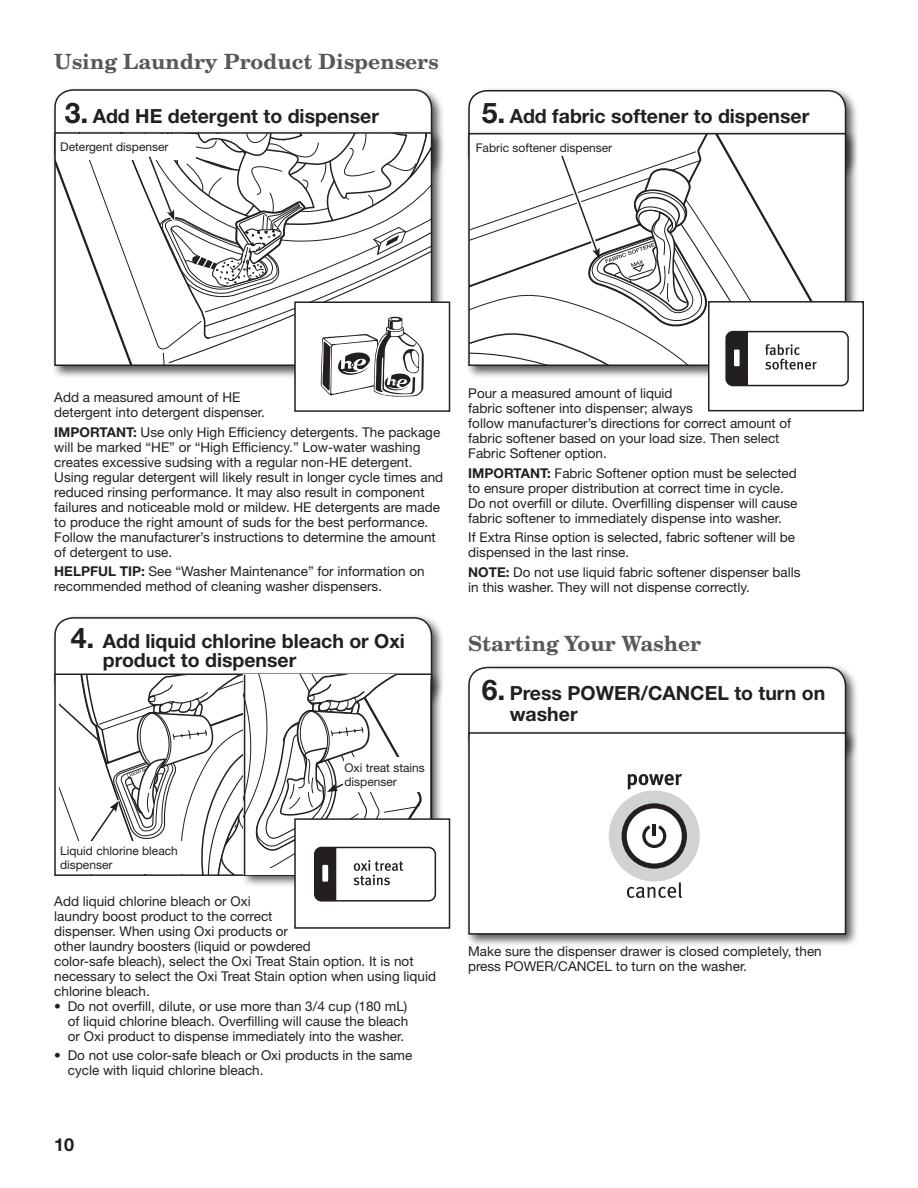
<style>
.page{position:relative;width:918px;height:1188px;background:#fff}
.page>*{position:absolute;margin:0;border:0;box-sizing:border-box;transform-origin:0 0}
.t1{font:700 21px "New Century Schlbk LT Std";color:#57585a}
.t2{font:700 19.5px/19.5px "Helvetica Neue LT Std";color:#231f20}
.t3{font:700 18px "Helvetica Neue LT Std";color:#231f20}
.t4{font:13.5px/15px "Helvetica Neue LT Std";color:#231f20}
.t5{font:12px/13.5px "Helvetica Neue LT Std";color:#231f20}
.s1{font-size:28.5px}
.s2{font-weight:700}
</style>
<div class="page">
<div style="left:51px;top:614px;width:394px;height:98px;background:#231f20;opacity:.75"></div>
<div style="left:55px;top:618px;width:377px;height:80px;background:#fff;border-radius:18px"></div>
<div style="left:54px;top:617px;width:378px;height:82px;border:2px solid #231f20;border-radius:18px"></div>
<div style="left:51px;top:86px;width:394px;height:98px;background:#231f20;opacity:.75"></div>
<div style="left:55px;top:90px;width:377px;height:80px;background:#fff;border-radius:18px"></div>
<div style="left:54px;top:89px;width:378px;height:82px;border:2px solid #231f20;border-radius:18px"></div>
<div style="left:51px;top:129px;width:394px;height:250px;background:#231f20;opacity:.75"></div>
<svg style="left:57px;top:135px;width:17px;height:215px"></svg>
<div style="left:465px;top:87px;width:394px;height:98px;background:#231f20;opacity:.75"></div>
<div style="left:469px;top:91px;width:377px;height:80px;background:#fff;border-radius:18px"></div>
<div style="left:468px;top:90px;width:378px;height:82px;border:2px solid #231f20;border-radius:18px"></div>
<div style="left:465px;top:129px;width:394px;height:250px;background:#231f20;opacity:.75"></div>
<svg style="left:817px;top:136px;width:26px;height:165px"></svg>
<div style="left:465px;top:663px;width:394px;height:104px;background:#231f20;opacity:.75"></div>
<div style="left:469px;top:668px;width:377px;height:85px;background:#fff;border-radius:18px"></div>
<div style="left:468px;top:667px;width:378px;height:87px;border:2px solid #231f20;border-radius:18px"></div>
<div style="left:465px;top:729px;width:394px;height:218px;background:#231f20;opacity:.75"></div>
<div style="left:469px;top:733px;width:377px;height:201px;background:#fff"></div>
<div style="left:609px;top:790px;width:91px;height:92px;background:#d1d2d4;border-radius:50%"></div>
<div style="left:622px;top:803px;width:65px;height:66px;background:#231f20;border-radius:50%"></div>
<div style="left:627px;top:808px;width:55px;height:56px;background:#fff;border-radius:50%"></div>
<svg style="left:628px;top:774px;width:54px;height:16px"></svg>
<svg style="left:627px;top:882px;width:55px;height:16px"></svg>
<svg style="left:642px;top:825px;width:24px;height:23px"></svg>
<div style="left:468px;top:732px;width:378px;height:203px;border:2px solid #231f20"></div>
<div style="left:60px;top:134px;width:136px;height:25px;background:#fff"></div>
<div style="left:295px;top:302px;width:155px;height:109px;background:#fff"></div>
<div style="left:294px;top:302px;width:156px;height:110px;border:2px solid #231f20"></div>
<div style="left:709px;top:302px;width:154px;height:109px;background:#fff"></div>
<div style="left:708px;top:301px;width:156px;height:110px;border:2px solid #231f20"></div>
<div style="left:725px;top:331px;width:124px;height:55px;border:2px solid #231f20;border-radius:7px"></div>
<svg style="left:469px;top:134px;width:348px;height:252px"></svg>
<svg style="left:74px;top:133px;width:358px;height:264px"></svg>
<div style="left:240px;top:671px;width:203px;height:216px;background:#231f20;opacity:.75"></div>
<div style="left:295px;top:819px;width:155px;height:109px;background:#fff"></div>
<div style="left:314px;top:847px;width:122px;height:55px;border:2px solid #231f20;border-radius:7px"></div>
<div style="left:294px;top:818px;width:156px;height:111px;border:2px solid #231f20"></div>
<svg style="left:59px;top:674px;width:373px;height:227px"></svg>
<h1 class="t1" style="left:54px;top:49px;width:386px">Using Laundry Product Dispensers</h1>
<h2 class="t2" style="left:65px;top:106px;width:316px"><span class="s1">3.</span> Add HE detergent to dispenser</h2>
<h2 class="t2" style="left:482px;top:106px;width:329px"><span class="s1">5.</span> Add fabric softener to dispenser</h2>
<p class="t5" style="left:60px;top:140px;width:110px">Detergent dispenser</p>
<p class="t5" style="left:476px;top:141px;width:138px">Fabric softener dispenser</p>
<p class="t4" style="left:54px;top:390px;width:212px">Add a measured amount of HE detergent into detergent dispenser.</p>
<p class="t4" style="left:54px;top:424px;width:390px"><span class="s2">IMPORTANT:</span> Use only High Efficiency detergents. The package will be marked “HE” or “High Efficiency.” Low-water washing creates excessive sudsing with a regular non-HE detergent.<br>Using regular detergent will likely result in longer cycle times and reduced rinsing performance. It may also result in component failures and noticeable mold or mildew. HE detergents are made to produce the right amount of suds for the best performance.<br>Follow the manufacturer’s instructions to determine the amount of detergent to use.</p>
<p class="t4" style="left:54px;top:564px;width:372px"><span class="s2">HELPFUL TIP:</span> See “Washer Maintenance” for information on recommended method of cleaning washer dispensers.</p>
<h2 class="t2" style="left:103px;top:630px;width:304px;text-indent:-32px"><span class="s1">4.</span> Add liquid chlorine bleach or Oxi product to dispenser</h2>
<p class="t5" style="left:60px;top:844px;width:119px">Liquid chlorine bleach dispenser</p>
<p class="t5" style="left:345px;top:761px;width:82px">Oxi treat stains dispenser</p>
<p class="t4" style="left:54px;top:893px;width:383px">Add liquid chlorine bleach or Oxi<br>laundry boost product to the correct<br>dispenser. When using Oxi products or<br>other laundry boosters (liquid or powdered<br>color-safe bleach), select the Oxi Treat Stain option. It is not necessary to select the Oxi Treat Stain option when using liquid chlorine bleach.</p>
<p class="t4" style="left:68px;top:998px;width:342px;text-align:justify;text-indent:-14px">• Do not overfill, dilute, or use more than 3/4 cup (180 mL) of liquid chlorine bleach. Overfilling will cause the bleach or Oxi product to dispense immediately into the washer.</p>
<p class="t4" style="left:68px;top:1048px;width:346px;text-indent:-14px">• Do not use color-safe bleach or Oxi products in the same cycle with liquid chlorine bleach.</p>
<h3 class="t3" style="left:54px;top:1134px;width:22px">10</h3>
<p class="t4" style="left:468px;top:386px;width:325px">Pour a measured amount of liquid<br>fabric softener into dispenser; always<br>follow manufacturer’s directions for correct amount of fabric softener based on your load size. Then select Fabric Softener option.</p>
<p class="t4" style="left:468px;top:465px;width:331px"><span class="s2">IMPORTANT:</span> Fabric Softener option must be selected to ensure proper distribution at correct time in cycle.<br>Do not overfill or dilute. Overfilling dispenser will cause fabric softener to immediately dispense into washer.</p>
<p class="t4" style="left:468px;top:530px;width:328px">If Extra Rinse option is selected, fabric softener will be dispensed in the last rinse.</p>
<p class="t4" style="left:468px;top:564px;width:334px"><span class="s2">NOTE:</span> Do not use liquid fabric softener dispenser balls in this washer. They will not dispense correctly.</p>
<h1 class="t1" style="left:468px;top:630px;width:234px">Starting Your Washer</h1>
<h2 class="t2" style="left:510px;top:682px;width:317px;line-height:21px;text-indent:-28px"><span class="s1">6.</span> Press POWER/CANCEL to turn on washer</h2>
<p class="t4" style="left:468px;top:944px;width:355px">Make sure the dispenser drawer is closed completely, then press POWER/CANCEL to turn on the washer.</p>
</div>
